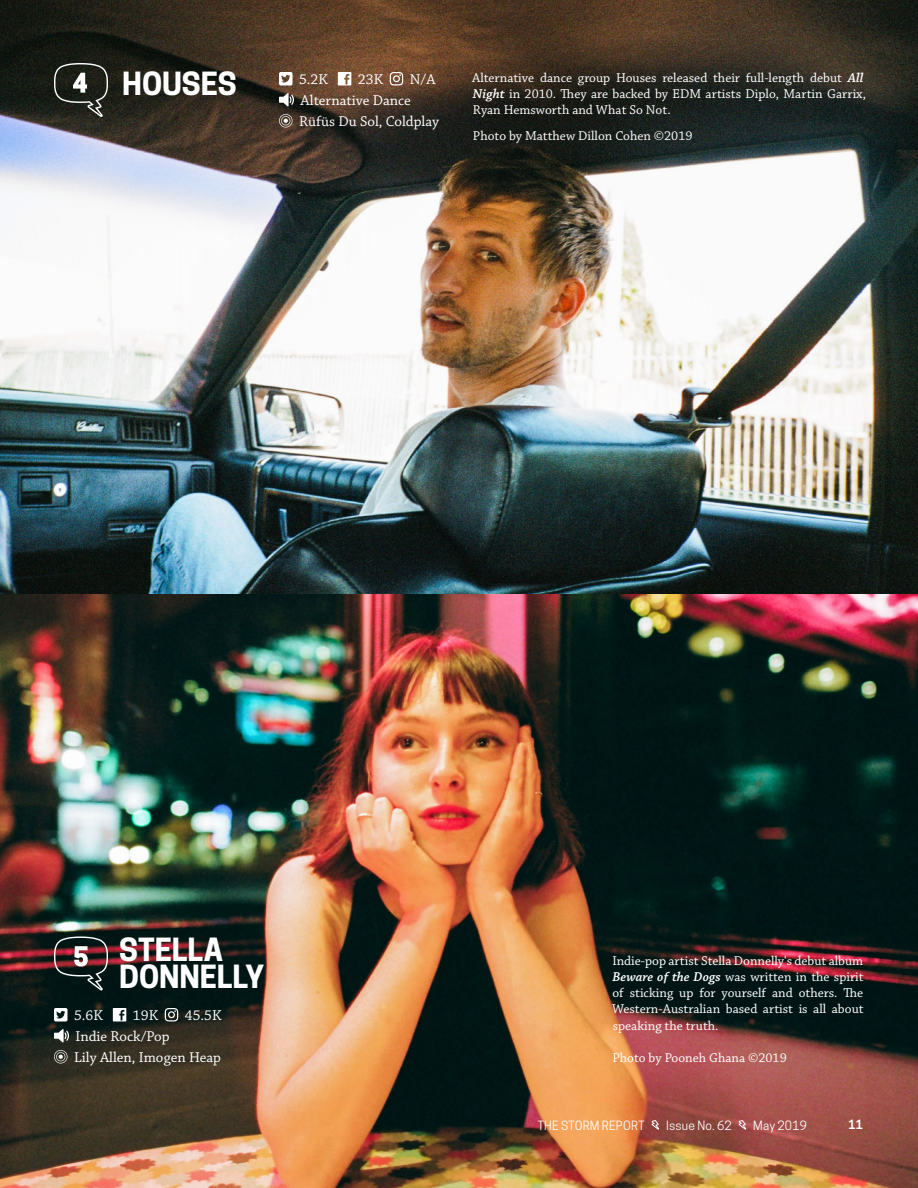
<style>
.page{position:relative;width:918px;height:1188px;background:#fff}
.page>*{position:absolute;margin:0;border:0;box-sizing:border-box;transform-origin:0 0}
.t1{font:700 30px/27px "Cooper Hewitt";letter-spacing:-.005em;color:#fff}
.t2{font:15px "Chaparral Pro";color:#fff}
.t3{font:13.5px/16.2px "Chaparral Pro";color:#fff;text-align:justify}
.t4{font:12px "Cooper Hewitt";letter-spacing:.015em;color:#fff}
.t5{font:600 12px "Cooper Hewitt";color:#fff}
.s1{font-weight:600;font-style:italic}
</style>
<div class="page">
<img style="left:0;top:0;width:918px;height:1188px">
<svg style="left:279px;top:72px;width:14px;height:14px"></svg>
<svg style="left:338px;top:72px;width:13px;height:14px"></svg>
<svg style="left:390px;top:72px;width:13px;height:13px"></svg>
<svg style="left:279px;top:93px;width:15px;height:14px"></svg>
<svg style="left:279px;top:114px;width:13px;height:14px"></svg>
<svg style="left:54px;top:1008px;width:14px;height:14px"></svg>
<svg style="left:113px;top:1008px;width:13px;height:14px"></svg>
<svg style="left:165px;top:1008px;width:13px;height:13px"></svg>
<svg style="left:54px;top:1029px;width:15px;height:14px"></svg>
<svg style="left:54px;top:1050px;width:14px;height:14px"></svg>
<svg style="left:54px;top:936px;width:54px;height:54px;background:#473d3f"></svg>
<svg style="left:651px;top:1120px;width:9px;height:10px"></svg>
<svg style="left:738px;top:1120px;width:9px;height:10px"></svg>
<svg style="left:54px;top:63px;width:54px;height:54px;background:#3e403a"></svg>
<p class="t1" style="left:122px;top:71px;width:116px">HOUSES</p>
<p class="t2" style="left:299px;top:71px;width:30px">5.2K</p>
<p class="t2" style="left:358px;top:71px;width:27px">23K</p>
<p class="t2" style="left:410px;top:71px;width:27px">N/A</p>
<p class="t2" style="left:301px;top:92px;width:112px">Alternative Dance</p>
<p class="t2" style="left:299px;top:113px;width:141px">Rüfüs Du Sol, Coldplay</p>
<p class="t3" style="left:472px;top:70px;width:396px;text-align:left">Alternative dance group Houses released their full-length debut <span class="s1">All<br>Night</span> in 2010. They are backed by EDM artists Diplo, Martin Garrix,<br>Ryan Hemsworth and What So Not.</p>
<p class="t3" style="left:473px;top:128px;width:221px">Photo by Matthew Dillon Cohen ©2019</p>
<p class="t1" style="left:119px;top:937px;width:146px">STELLA<br>DONNELLY</p>
<p class="t2" style="left:74px;top:1007px;width:30px">5.6K</p>
<p class="t2" style="left:133px;top:1007px;width:27px">19K</p>
<p class="t2" style="left:185px;top:1007px;width:38px">45.5K</p>
<p class="t2" style="left:76px;top:1028px;width:96px">Indie Rock/Pop</p>
<p class="t2" style="left:74px;top:1049px;width:149px">Lily Allen, Imogen Heap</p>
<p class="t3" style="left:612px;top:953px;width:253px">Indie-pop artist Stella Donnelly's debut album <span class="s1">Beware of the Dogs</span> was written in the spirit of sticking up for yourself and others. The Western-Australian based artist is all about speaking the truth.</p>
<p class="t3" style="left:612px;top:1050px;width:176px">Photo by Pooneh Ghana ©2019</p>
<p class="t4" style="left:538px;top:1118px;width:108px">THE STORM REPORT</p>
<p class="t4" style="left:666px;top:1118px;width:67px">Issue No. 62</p>
<p class="t4" style="left:753px;top:1118px;width:55px">May 2019</p>
<p class="t5" style="left:849px;top:1118px;width:16px">11</p>
</div>
